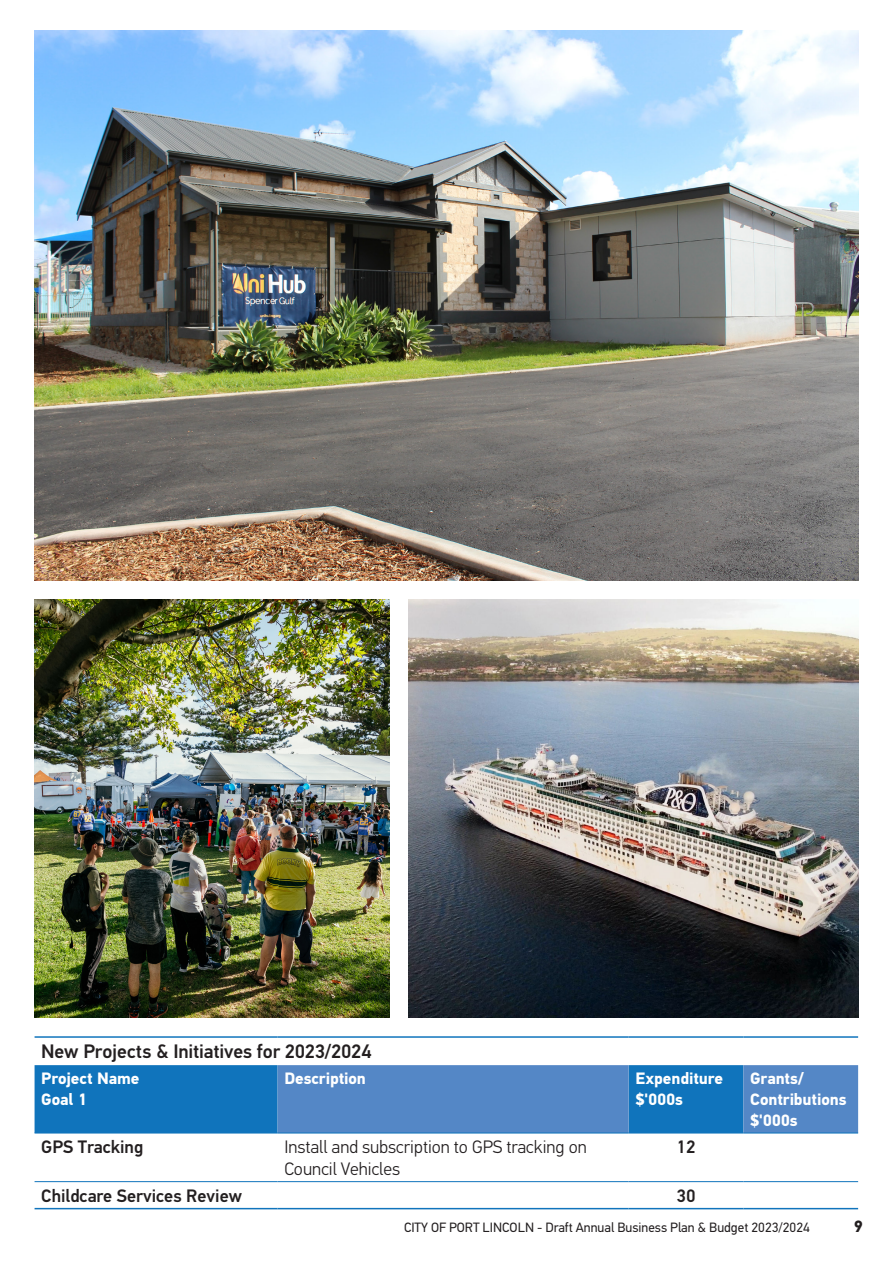
<style>
.page{position:relative;width:893px;height:1263px;background:#fff}
.page>*{position:absolute;margin:0;border:0;box-sizing:border-box;transform-origin:0 0}
.body{font:500 19.5px "PFDIN Text Pro";letter-spacing:-.01em;color:#231f20}
.t1{font:300 18px/21.6px "PFDIN Text Pro";color:#231f20}
.t2{font:500 18px "PFDIN Text Pro";color:#231f20}
.body-2{font:700 16.5px/21px "PFDIN Text Pro";letter-spacing:-.005em;color:#fff}
.t3{font:700 16.5px "PFDIN Text Pro";color:#231f20}
.t4{font:13.5px "PFDIN Text Pro";color:#231f20}
</style>
<div class="page">
<div style="left:35px;top:1065px;width:243px;height:68px;background:#1074bc"></div>
<svg style="left:278px;top:1065px;width:580px;height:68px;background:#4683c4"></svg>
<hr style="left:35px;top:1036px;width:243px;height:2px;background:#1074bc">
<hr style="left:278px;top:1036px;width:351px;height:2px;background:#1074bc">
<hr style="left:629px;top:1036px;width:114px;height:2px;background:#1074bc">
<hr style="left:743px;top:1036px;width:115px;height:2px;background:#1074bc">
<hr style="left:35px;top:1208px;width:243px;height:1px;background:#1074bc">
<hr style="left:278px;top:1208px;width:351px;height:1px;background:#1074bc">
<hr style="left:629px;top:1208px;width:114px;height:1px;background:#1074bc">
<hr style="left:743px;top:1208px;width:115px;height:1px;background:#1074bc">
<hr style="left:35px;top:1133px;width:243px;height:1px;background:#1074bc">
<hr style="left:278px;top:1133px;width:351px;height:1px;background:#1074bc">
<hr style="left:629px;top:1133px;width:114px;height:1px;background:#1074bc">
<hr style="left:743px;top:1133px;width:115px;height:1px;background:#1074bc">
<hr style="left:35px;top:1181px;width:243px;height:1px;background:#1074bc">
<hr style="left:278px;top:1181px;width:351px;height:1px;background:#1074bc">
<hr style="left:629px;top:1181px;width:114px;height:1px;background:#1074bc">
<hr style="left:743px;top:1181px;width:115px;height:1px;background:#1074bc">
<img style="left:35px;top:600px;width:354px;height:417px">
<img style="left:409px;top:600px;width:449px;height:417px">
<img style="left:35px;top:31px;width:823px;height:549px">
<p class="body" style="left:41px;top:1040px;width:332px">New Projects &amp; Initiatives for 2023/2024</p>
<p class="body-2" style="left:41px;top:1068px;width:100px">Project Name<br>Goal 1</p>
<p class="body-2" style="left:284px;top:1068px;width:83px">Description</p>
<p class="body-2" style="left:635px;top:1068px;width:89px">Expenditure $'000s</p>
<p class="body-2" style="left:750px;top:1068px;width:98px">Grants/<br>Contributions $'000s</p>
<p class="t2" style="left:41px;top:1136px;width:104px">GPS Tracking</p>
<p class="t1" style="left:284px;top:1136px;width:304px">Install and subscription to GPS tracking on<br>Council Vehicles</p>
<p class="t2" style="left:676px;top:1136px;width:20px">12</p>
<p class="t2" style="left:41px;top:1185px;width:202px">Childcare Services Review</p>
<p class="t2" style="left:676px;top:1185px;width:20px">30</p>
<p class="t4" style="left:404px;top:1219px;width:407px">CITY OF PORT LINCOLN - Draft Annual Business Plan &amp; Budget 2023/2024</p>
<p class="t3" style="left:854px;top:1216px;width:11px">9</p>
</div>
